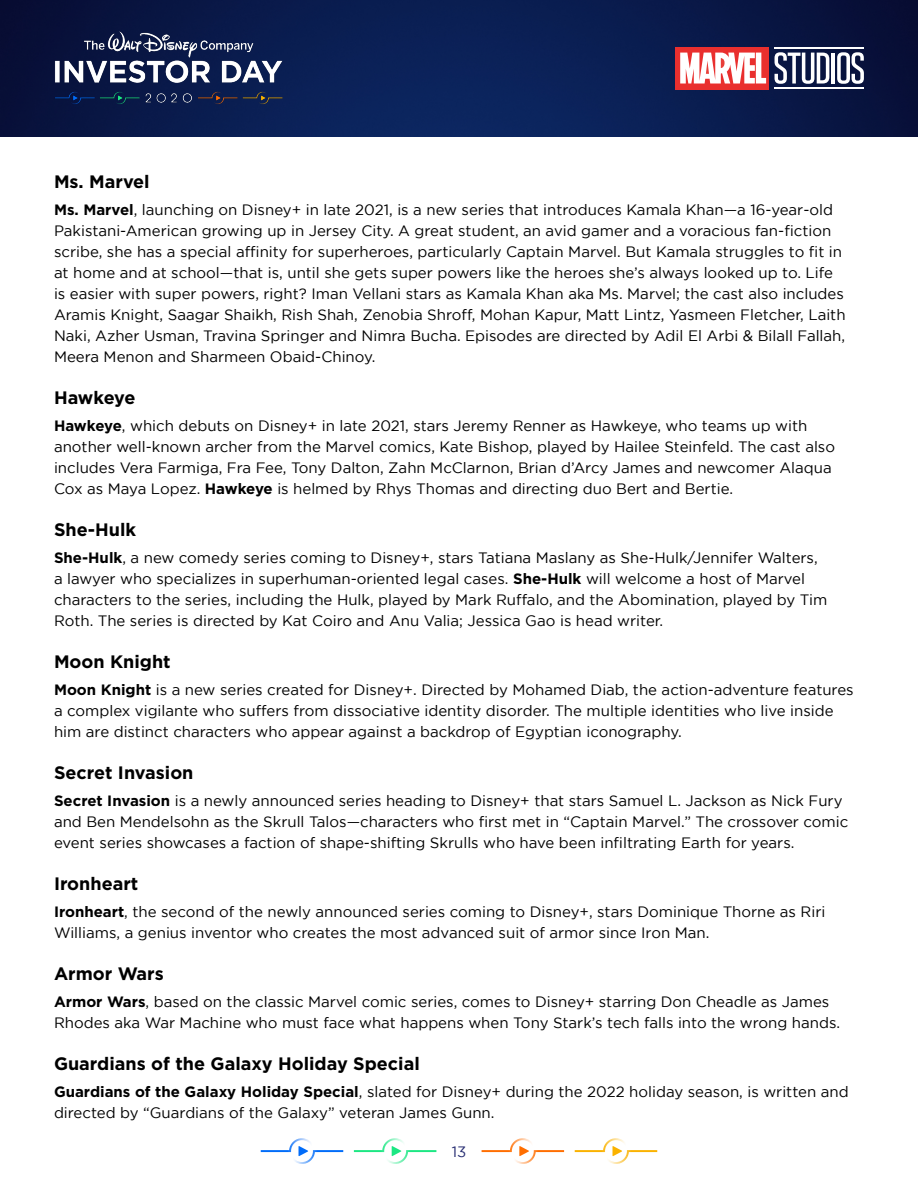
<style>
.page{position:relative;width:918px;height:1188px;background:#fff}
.page>*{position:absolute;margin:0;border:0;box-sizing:border-box;transform-origin:0 0}
.t1{font:700 18px "Gotham";color:#000}
.t2{font:700 18px "Gotham";letter-spacing:-.025em;color:#000}
.t3{font:15px/21px "Gotham";color:#000}
.t4{font:15px "Gotham";color:#272d72}
.s1{font-weight:700}
</style>
<div class="page">
<img style="left:0;top:0;width:918px;height:136px">
<img style="left:54px;top:31px;width:229px;height:74px">
<hr style="left:774px;top:47px;width:90px;height:1px;background:#fff">
<hr style="left:774px;top:88px;width:90px;height:1px;background:#fff">
<svg style="left:775px;top:52px;width:54px;height:32px"></svg>
<hr style="left:832px;top:53px;width:3px;height:31px;background:#fff">
<svg style="left:837px;top:52px;width:27px;height:32px"></svg>
<div style="left:675px;top:47px;width:94px;height:42px;background:#e92f2e"></div>
<svg style="left:680px;top:53px;width:86px;height:31px"></svg>
<svg style="left:482px;top:1138px;width:82px;height:26px"></svg>
<svg style="left:354px;top:1138px;width:82px;height:26px"></svg>
<svg style="left:261px;top:1138px;width:82px;height:26px"></svg>
<svg style="left:575px;top:1138px;width:82px;height:26px"></svg>
<p class="t1" style="left:54px;top:170px;width:97px">Ms. Marvel</p>
<p class="t3" style="left:54px;top:199px;width:793px"><span class="s1">Ms. Marvel</span>, launching on Disney+ in late 2021, is a new series that introduces Kamala Khan—a 16-year-old Pakistani-American growing up in Jersey City. A great student, an avid gamer and a voracious fan-fiction scribe, she has a special affinity for superheroes, particularly Captain Marvel. But Kamala struggles to fit in at home and at school—that is, until she gets super powers like the heroes she’s always looked up to. Life is easier with super powers, right? Iman Vellani stars as Kamala Khan aka Ms. Marvel; the cast also includes Aramis Knight, Saagar Shaikh, Rish Shah, Zenobia Shroff, Mohan Kapur, Matt Lintz, Yasmeen Fletcher, Laith Naki, Azher Usman, Travina Springer and Nimra Bucha. Episodes are directed by Adil El Arbi &amp; Bilall Fallah, Meera Menon and Sharmeen Obaid-Chinoy.</p>
<p class="t2" style="left:54px;top:386px;width:83px">Hawkeye</p>
<p class="t3" style="left:54px;top:415px;width:783px"><span class="s1">Hawkeye</span>, which debuts on Disney+ in late 2021, stars Jeremy Renner as Hawkeye, who teams up with another well-known archer from the Marvel comics, Kate Bishop, played by Hailee Steinfeld. The cast also includes Vera Farmiga, Fra Fee, Tony Dalton, Zahn McClarnon, Brian d’Arcy James and newcomer Alaqua Cox as Maya Lopez. <span class="s1">Hawkeye</span> is helmed by Rhys Thomas and directing duo Bert and Bertie.</p>
<p class="t1" style="left:54px;top:518px;width:84px">She-Hulk</p>
<p class="t3" style="left:54px;top:547px;width:775px"><span class="s1">She-Hulk</span>, a new comedy series coming to Disney+, stars Tatiana Maslany as She-Hulk/Jennifer Walters, a lawyer who specializes in superhuman-oriented legal cases. <span class="s1">She-Hulk</span> will welcome a host of Marvel characters to the series, including the Hulk, played by Mark Ruffalo, and the Abomination, played by Tim Roth. The series is directed by Kat Coiro and Anu Valia; Jessica Gao is head writer.</p>
<p class="t1" style="left:54px;top:650px;width:118px">Moon Knight</p>
<p class="t3" style="left:54px;top:679px;width:801px"><span class="s1">Moon Knight</span> is a new series created for Disney+. Directed by Mohamed Diab, the action-adventure features a complex vigilante who suffers from dissociative identity disorder. The multiple identities who live inside him are distinct characters who appear against a backdrop of Egyptian iconography.</p>
<p class="t1" style="left:54px;top:761px;width:141px">Secret Invasion</p>
<p class="t3" style="left:54px;top:790px;width:796px"><span class="s1">Secret Invasion</span> is a newly announced series heading to Disney+ that stars Samuel L. Jackson as Nick Fury and Ben Mendelsohn as the Skrull Talos—characters who first met in “Captain Marvel.” The crossover comic event series showcases a faction of shape-shifting Skrulls who have been infiltrating Earth for years.</p>
<p class="t1" style="left:54px;top:872px;width:86px">Ironheart</p>
<p class="t3" style="left:54px;top:901px;width:773px"><span class="s1">Ironheart</span>, the second of the newly announced series coming to Disney+, stars Dominique Thorne as Riri<br>Williams, a genius inventor who creates the most advanced suit of armor since Iron Man.</p>
<p class="t1" style="left:54px;top:962px;width:111px">Armor Wars</p>
<p class="t3" style="left:54px;top:991px;width:788px"><span class="s1">Armor Wars</span>, based on the classic Marvel comic series, comes to Disney+ starring Don Cheadle as James<br>Rhodes aka War Machine who must face what happens when Tony Stark’s tech falls into the wrong hands.</p>
<p class="t1" style="left:54px;top:1052px;width:367px">Guardians of the Galaxy Holiday Special</p>
<p class="t3" style="left:54px;top:1081px;width:796px"><span class="s1">Guardians of the Galaxy Holiday Special</span>, slated for Disney+ during the 2022 holiday season, is written and directed by “Guardians of the Galaxy” veteran James Gunn.</p>
<p class="t4" style="left:452px;top:1143px;width:16px">13</p>
</div>
